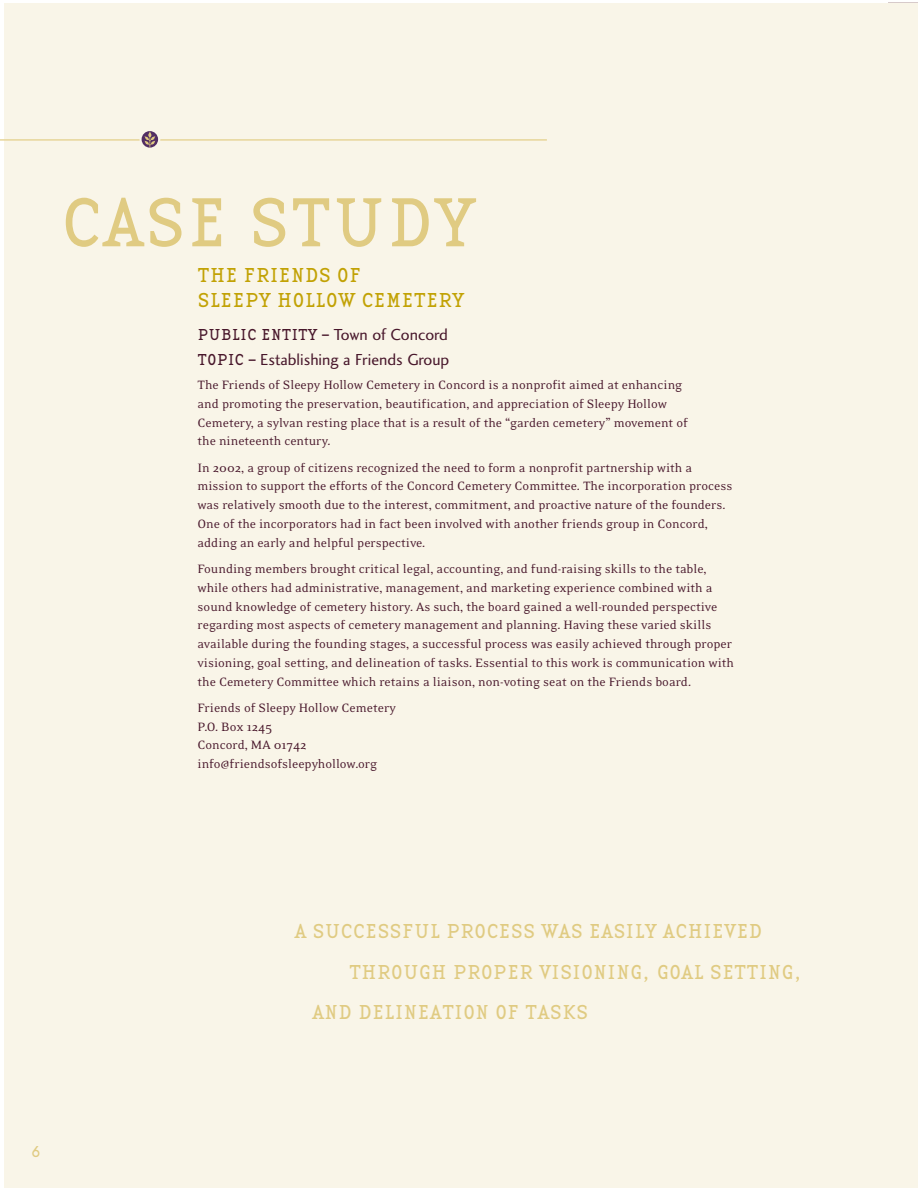
<style>
.page{position:relative;width:918px;height:1188px;background:#fff}
.page>*{position:absolute;margin:0;border:0;box-sizing:border-box;transform-origin:0 0}
.t1{font:72px "Base Twelve Serif";color:#e0cb82}
.t2{font:21px "Base Twelve Serif";color:#e0cb82}
.t3{font:21px/25.2px "Base Twelve Serif";color:#c2a205}
.t4{font:16.5px "Charlotte Sans Book Plain";color:#48172b}
.t5{font:16.5px "Base Twelve Serif";color:#48172b}
.t6{font:16.5px "Base Twelve Serif";color:#e0cb82}
.t7{font:13.8px/18.8px "Eidetic Neo";color:#48172b}
.s1{font-family:"Charlotte Sans Book Plain"}
.s2{font-family:"Base Twelve Serif"}
</style>
<div class="page">
<div style="left:4px;top:3px;width:914px;height:1185px;background:#f9f5e8"></div>
<hr style="left:0;top:139px;width:547px;height:2px;background:#e7d599">
<svg style="left:140px;top:129px;width:20px;height:20px"></svg>
<div style="left:142px;top:131px;width:16px;height:17px;background:#522e64;border-radius:50%"></div>
<svg style="left:144px;top:131px;width:11px;height:17px"></svg>
<h1 class="t1" style="left:60px;top:179px;width:417px">CASE STUDY</h1>
<h2 class="t3" style="left:198px;top:262px;width:269px">THE FRIENDS OF<br>SLEEPY HOLLOW CEMETERY</h2>
<p class="t5" style="left:198px;top:324px;width:252px">PUBLIC ENTITY – <span class="s1">Town of Concord</span></p>
<p class="t4" style="left:198px;top:353px;width:253px"><span class="s2">TOPIC –</span> Establishing a Friends Group</p>
<p class="t7" style="left:198px;top:375px;width:492px">The Friends of Sleepy Hollow Cemetery in Concord is a nonprofit aimed at enhancing and promoting the preservation, beautification, and appreciation of Sleepy Hollow Cemetery, a sylvan resting place that is a result of the “garden cemetery” movement of the nineteenth century.</p>
<p class="t7" style="left:198px;top:458px;width:536px">In 2002, a group of citizens recognized the need to form a nonprofit partnership with a mission to support the efforts of the Concord Cemetery Committee. The incorporation process was relatively smooth due to the interest, commitment, and proactive nature of the founders.<br>One of the incorporators had in fact been involved with another friends group in Concord, adding an early and helpful perspective.</p>
<p class="t7" style="left:198px;top:559px;width:538px">Founding members brought critical legal, accounting, and fund-raising skills to the table, while others had administrative, management, and marketing experience combined with a sound knowledge of cemetery history. As such, the board gained a well-rounded perspective regarding most aspects of cemetery management and planning. Having these varied skills available during the founding stages, a successful process was easily achieved through proper visioning, goal setting, and delineation of tasks. Essential to this work is communication with the Cemetery Committee which retains a liaison, non-voting seat on the Friends board.</p>
<p class="t7" style="left:198px;top:698px;width:200px">Friends of Sleepy Hollow Cemetery<br>P.O. Box 1245<br>Concord, MA 01742 info@friendsofsleepyhollow.org</p>
<p class="t6" style="left:31px;top:1142px;width:11px">6</p>
<h2 class="t2" style="left:295px;top:919px;width:470px">A SUCCESSFUL PROCESS WAS EASILY ACHIEVED</h2>
<h2 class="t2" style="left:349px;top:959px;width:455px">THROUGH PROPER VISIONING, GOAL SETTING,</h2>
<h2 class="t2" style="left:312px;top:1000px;width:278px">AND DELINEATION OF TASKS</h2>
</div>
